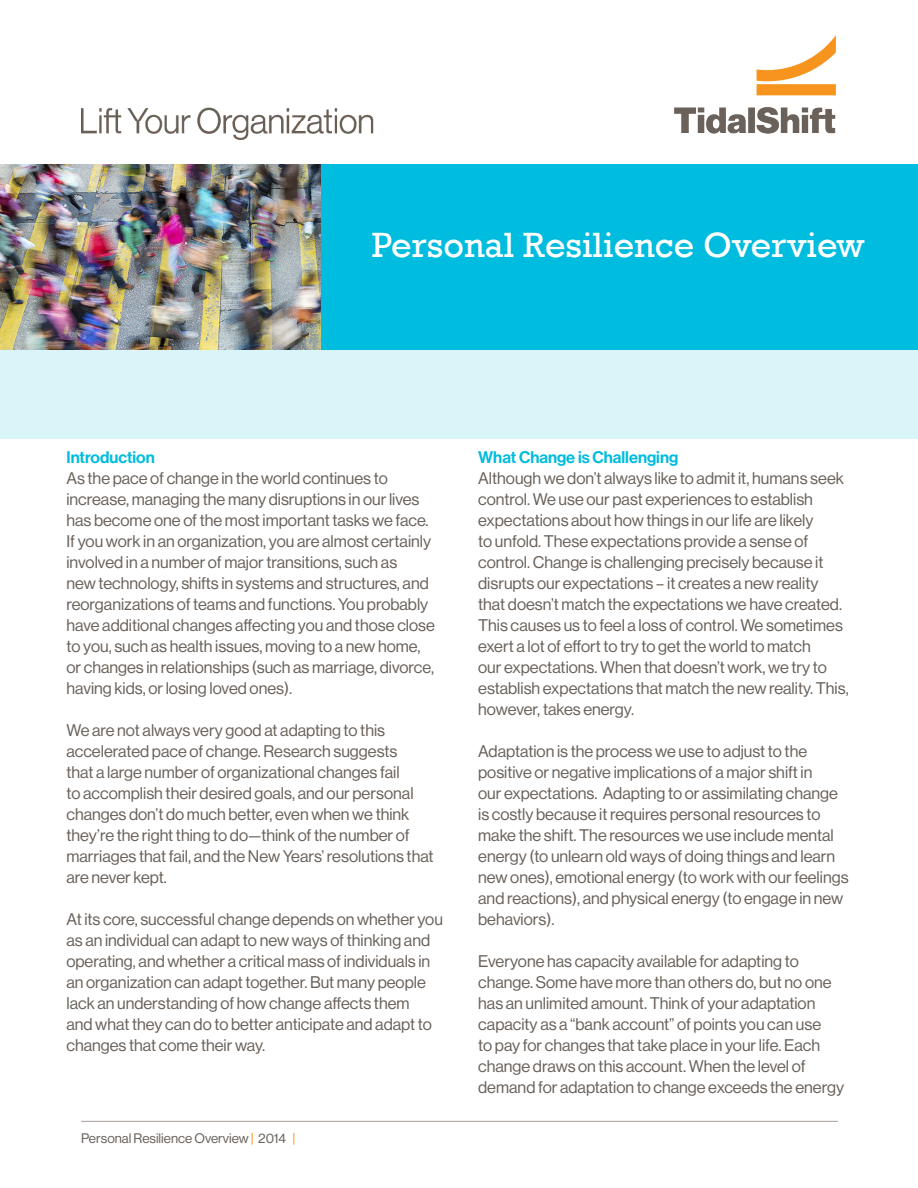
<style>
.page{position:relative;width:918px;height:1188px;background:#fff}
.page>*{position:absolute;margin:0;border:0;box-sizing:border-box;transform-origin:0 0}
.t1{font:36px "Rockwell";color:#fff}
.t2{font:16.5px/21px "Haas Grot Disp 55 Roman";color:#696059}
.t3{font:500 16.5px "Haas Grot Disp 65";color:#00bcde}
.t4{font:13.5px "Haas Grot Disp 55 Roman";color:#696059}
.s1{color:#f89522}
</style>
<div class="page">
<img style="left:675px;top:36px;width:161px;height:98px">
<img style="left:81px;top:107px;width:293px;height:33px">
<hr style="left:81px;top:1121px;width:757px;height:1px;background:#a79f9a">
<div style="left:0;top:328px;width:918px;height:110px;background:#d9f5fa"></div>
<div style="left:262px;top:164px;width:656px;height:186px;background:#00bcde"></div>
<img style="left:0;top:164px;width:321px;height:186px">
<h1 class="t1" style="left:372px;top:224px;width:495px">Personal Resilience Overview</h1>
<p class="t3" style="left:66px;top:447px;width:90px">Introduction</p>
<p class="t2" style="left:66px;top:468px;width:370px">As the pace of change in the world continues to increase, managing the many disruptions in our lives has become one of the most important tasks we face.<br>If you work in an organization, you are almost certainly involved in a number of major transitions, such as<br>new technology, shifts in systems and structures, and reorganizations of teams and functions. You probably have additional changes affecting you and those close to you, such as health issues, moving to a new home, or changes in relationships (such as marriage, divorce, having kids, or losing loved ones).</p>
<p class="t2" style="left:66px;top:720px;width:369px">We are not always very good at adapting to this accelerated pace of change. Research suggests<br>that a large number of organizational changes fail<br>to accomplish their desired goals, and our personal changes don’t do much better, even when we think they’re the right thing to do—think of the number of marriages that fail, and the New Years’ resolutions that are never kept.</p>
<p class="t2" style="left:66px;top:909px;width:378px">At its core, successful change depends on whether you as an individual can adapt to new ways of thinking and operating, and whether a critical mass of individuals in an organization can adapt together. But many people lack an understanding of how change affects them<br>and what they can do to better anticipate and adapt to changes that come their way.</p>
<p class="t4" style="left:81px;top:1131px;width:216px">Personal Resilience Overview <span class="s1">|</span> 2014 <span class="s1">|</span></p>
<p class="t3" style="left:478px;top:448px;width:202px">What Change is Challenging</p>
<p class="t2" style="left:478px;top:468px;width:372px">Although we don’t always like to admit it, humans seek control. We use our past experiences to establish expectations about how things in our life are likely<br>to unfold. These expectations provide a sense of control. Change is challenging precisely because it disrupts our expectations – it creates a new reality that doesn’t match the expectations we have created.<br>This causes us to feel a loss of control. We sometimes exert a lot of effort to try to get the world to match<br>our expectations. When that doesn’t work, we try to establish expectations that match the new reality. This, however, takes energy.</p>
<p class="t2" style="left:478px;top:741px;width:372px">Adaptation is the process we use to adjust to the positive or negative implications of a major shift in<br>our expectations. Adapting to or assimilating change is costly because it requires personal resources to make the shift. The resources we use include mental energy (to unlearn old ways of doing things and learn new ones), emotional energy (to work with our feelings and reactions), and physical energy (to engage in new behaviors).</p>
<p class="t2" style="left:478px;top:951px;width:367px">Everyone has capacity available for adapting to change. Some have more than others do, but no one has an unlimited amount. Think of your adaptation capacity as a “bank account” of points you can use<br>to pay for changes that take place in your life. Each change draws on this account. When the level of demand for adaptation to change exceeds the energy</p>
</div>
